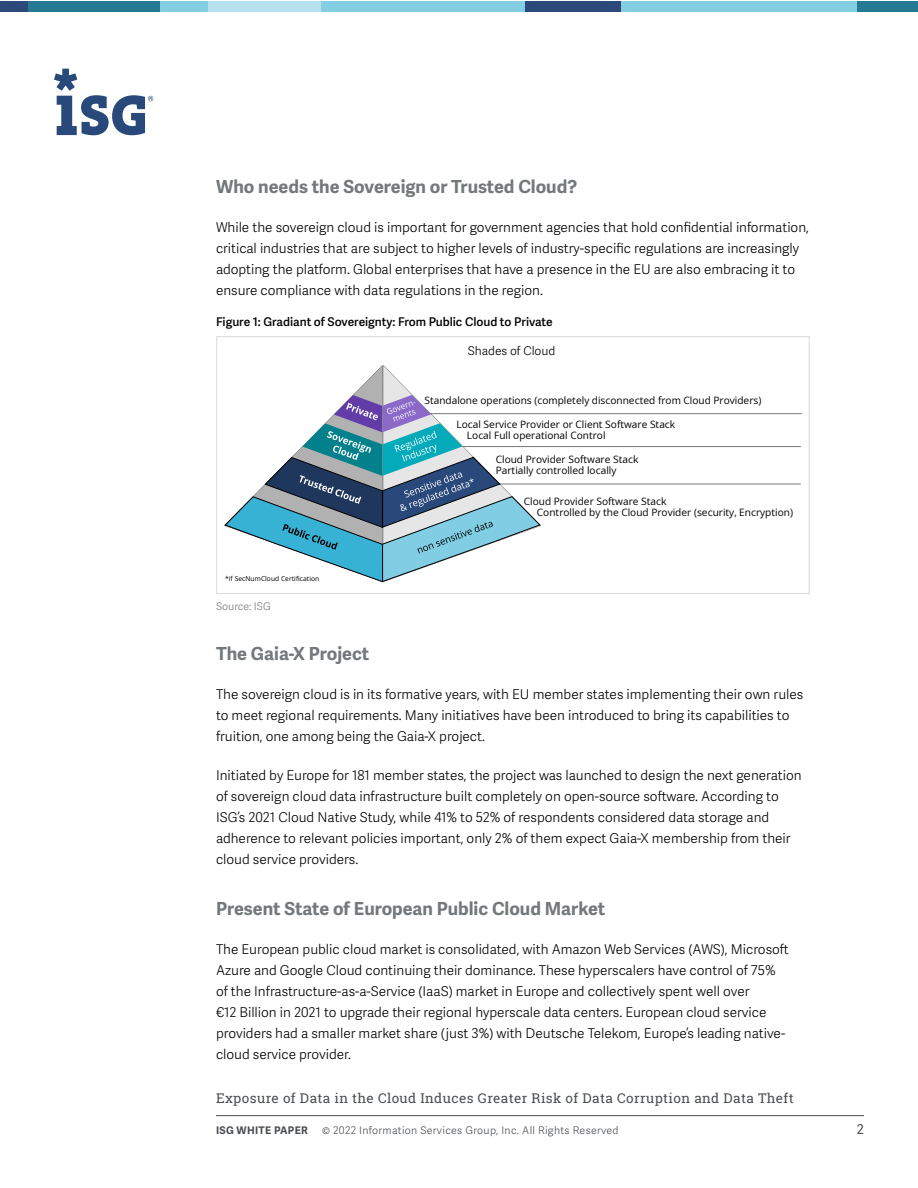
<style>
.page{position:relative;width:918px;height:1188px;background:#fff}
.page>*{position:absolute;margin:0;border:0;box-sizing:border-box;transform-origin:0 0}
.t1{font:700 18px "Adelle Sans";color:#75787b}
.t2{font:300 13.5px/21px "Adelle Sans";color:#000}
.t3{font:13.5px "Roboto Slab";letter-spacing:.03em;color:#494c50}
.t4{font:13.5px "Adelle Sans";color:#494c50}
.t5{font:600 12px "Adelle Sans";color:#000}
.t6{font:300 12px "Adelle Sans";color:#000}
.t7{font:300 10.5px "Adelle Sans";letter-spacing:.03em;color:#494c50}
.t8{font:700 10.5px "Adelle Sans";letter-spacing:.03em;color:#494c50}
.t9{font:300 10.5px "Adelle Sans";color:#75787b}
.t10{font:10.2px/10.9px "Open Sans ISG";color:#000}
.t11{font:6.75px "Open Sans ISG";letter-spacing:.005em;color:#000}
</style>
<div class="page">
<div style="left:0;top:1px;width:28px;height:10px;background:#2b4a79"></div>
<div style="left:28px;top:1px;width:133px;height:10px;background:#257992"></div>
<div style="left:161px;top:1px;width:47px;height:10px;background:#84cee3"></div>
<div style="left:208px;top:1px;width:113px;height:10px;background:#b4e1ed"></div>
<div style="left:321px;top:1px;width:204px;height:10px;background:#84cee3"></div>
<div style="left:525px;top:1px;width:96px;height:10px;background:#2b4a79"></div>
<div style="left:621px;top:1px;width:237px;height:10px;background:#84cee3"></div>
<div style="left:858px;top:1px;width:60px;height:10px;background:#257992"></div>
<svg style="left:54px;top:69px;width:99px;height:66px"></svg>
<hr style="left:216px;top:1115px;width:648px;height:1px;background:#494c50">
<hr style="left:407px;top:413px;width:395px;height:1px;background:#75787b">
<hr style="left:432px;top:446px;width:369px;height:1px;background:#75787b">
<hr style="left:432px;top:484px;width:369px;height:1px;background:#75787b">
<img style="left:353px;top:365px;width:60px;height:30px">
<svg style="left:225px;top:395px;width:315px;height:187px"></svg>
<div style="left:216px;top:336px;width:594px;height:258px;border:1px solid #d9d9d6"></div>
<h1 class="t1" style="left:216px;top:176px;width:363px">Who needs the Sovereign or Trusted Cloud?</h1>
<p class="t2" style="left:216px;top:217px;width:595px">While the sovereign cloud is important for government agencies that hold confidential information, critical industries that are subject to higher levels of industry-specific regulations are increasingly adopting the platform. Global enterprises that have a presence in the EU are also embracing it to ensure compliance with data regulations in the region.</p>
<p class="t5" style="left:216px;top:315px;width:338px">Figure 1: Gradiant of Sovereignty: From Public Cloud to Private</p>
<p class="t6" style="left:468px;top:344px;width:89px">Shades of Cloud</p>
<p class="t10" style="left:424px;top:394px;width:339px">Standalone operations (completely disconnected from Cloud Providers)</p>
<p class="t10" style="left:467px;top:419px;width:210px;text-indent:-11px">Local Service Provider or Client Software Stack<br>Local Full operational Control</p>
<p class="t11" style="left:225px;top:574px;width:96px">*if SecNumCloud Certification</p>
<p class="t9" style="left:216px;top:600px;width:56px">Source: ISG</p>
<p class="t10" style="left:496px;top:453px;width:144px">Cloud Provider Software Stack<br>Partially controlled locally</p>
<p class="t10" style="left:537px;top:495px;width:258px;text-indent:-13px">Cloud Provider Software Stack<br>Controlled by the Cloud Provider (security, Encryption)</p>
<h1 class="t1" style="left:216px;top:643px;width:155px">The Gaia-X Project</h1>
<p class="t2" style="left:216px;top:684px;width:589px">The sovereign cloud is in its formative years, with EU member states implementing their own rules to meet regional requirements. Many initiatives have been introduced to bring its capabilities to fruition, one among being the Gaia-X project.</p>
<p class="t2" style="left:216px;top:765px;width:587px">Initiated by Europe for 181 member states, the project was launched to design the next generation of sovereign cloud data infrastructure built completely on open-source software. According to ISG’s 2021 Cloud Native Study, while 41% to 52% of respondents considered data storage and adherence to relevant policies important, only 2% of them expect Gaia-X membership from their cloud service providers.</p>
<h1 class="t1" style="left:216px;top:898px;width:391px">Present State of European Public Cloud Market</h1>
<p class="t2" style="left:216px;top:939px;width:574px">The European public cloud market is consolidated, with Amazon Web Services (AWS), Microsoft Azure and Google Cloud continuing their dominance. These hyperscalers have control of 75% of the Infrastructure-as-a-Service (IaaS) market in Europe and collectively spent well over<br>€12 Billion in 2021 to upgrade their regional hyperscale data centers. European cloud service providers had a smaller market share (just 3%) with Deutsche Telekom, Europe’s leading native&shy;cloud service provider.</p>
<p class="t3" style="left:216px;top:1088px;width:579px">Exposure of Data in the Cloud Induces Greater Risk of Data Corruption and Data Theft</p>
<p class="t8" style="left:216px;top:1124px;width:93px">ISG WHITE PAPER</p>
<p class="t7" style="left:322px;top:1124px;width:298px">© 2022 Information Services Group, Inc. All Rights Reserved</p>
<p class="t4" style="left:857px;top:1121px;width:9px">2</p>
</div>
